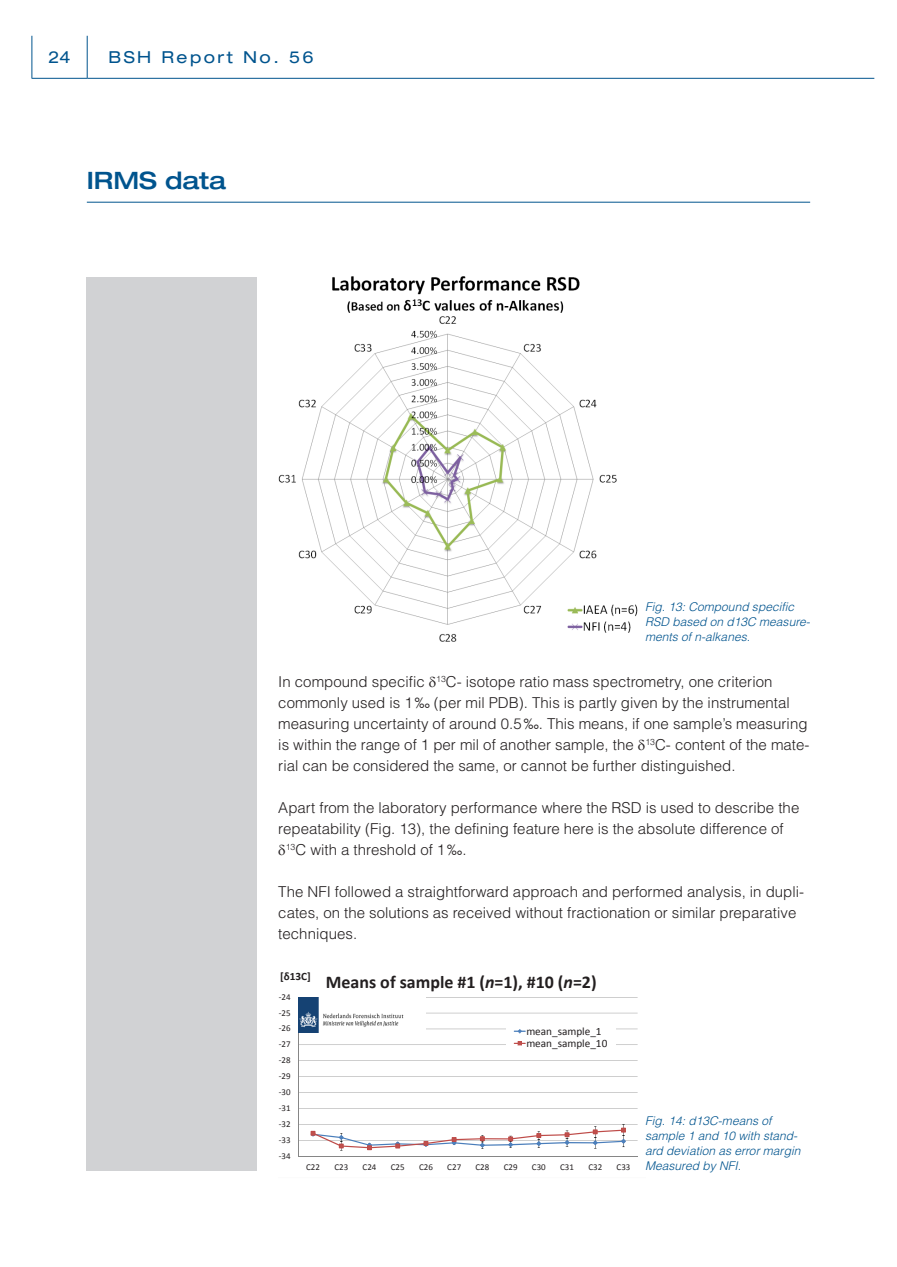
<style>
.page{position:relative;width:897px;height:1267px;background:#fff}
.page>*{position:absolute;margin:0;border:0;box-sizing:border-box;transform-origin:0 0}
.t1{font:500 expanded 24px "Helvetica Neue LT Pro";color:#00548e}
.t2{font:700 18px "Calibri";color:#231f20}
.t3{font:expanded 16.5px "Helvetica Neue LT Pro";letter-spacing:.15em;color:#00548e}
.t4{font:300 15px/21px "Helvetica LT Std";letter-spacing:.005em;color:#231f20}
.t5{font:italic 300 12px/15px "Helvetica LT Std";letter-spacing:.005em;color:#00548e}
.t6{font:11.25px/12.1px "Calibri";color:#231f20}
.t7{font:9px "Calibri";letter-spacing:.005em;color:#231f20}
.s1{font-style:italic}
</style>
<div class="page">
<hr style="left:31px;top:36px;width:1px;height:42px;background:#00548e">
<hr style="left:87px;top:36px;width:1px;height:42px;background:#00548e">
<hr style="left:31px;top:78px;width:56px;height:1px;background:#00548e">
<hr style="left:87px;top:78px;width:787px;height:1px;background:#00548e">
<div style="left:87px;top:277px;width:170px;height:893px;background:#d1d2d4"></div>
<hr style="left:87px;top:202px;width:723px;height:1px;background:#00548e">
<img style="left:278px;top:277px;width:360px;height:364px">
<hr style="left:299px;top:1139px;width:338px;height:1px;background:#868686">
<hr style="left:299px;top:1123px;width:338px;height:1px;background:#868686">
<hr style="left:299px;top:1108px;width:338px;height:1px;background:#868686">
<hr style="left:299px;top:1092px;width:338px;height:1px;background:#868686">
<hr style="left:299px;top:1076px;width:338px;height:1px;background:#868686">
<hr style="left:299px;top:1060px;width:338px;height:1px;background:#868686">
<hr style="left:299px;top:1044px;width:338px;height:1px;background:#868686">
<hr style="left:299px;top:1028px;width:338px;height:1px;background:#868686">
<hr style="left:299px;top:1012px;width:338px;height:1px;background:#868686">
<hr style="left:299px;top:996px;width:338px;height:1px;background:#868686">
<hr style="left:299px;top:997px;width:1px;height:159px;background:#868686">
<hr style="left:299px;top:1155px;width:338px;height:1px;background:#868686">
<svg style="left:310px;top:1124px;width:316px;height:26px"></svg>
<div style="left:506px;top:1025px;width:109px;height:24px;background:#fff"></div>
<svg style="left:513px;top:1029px;width:12px;height:4px"></svg>
<svg style="left:513px;top:1041px;width:12px;height:4px"></svg>
<img style="left:299px;top:996px;width:127px;height:36px">
<p class="t3" style="left:48px;top:46px;width:24px">24</p>
<p class="t3" style="left:108px;top:46px;width:207px">BSH Report No. 56</p>
<h1 class="t1" style="left:87px;top:165px;width:141px">IRMS data</h1>
<p class="t5" style="left:645px;top:599px;width:166px">Fig. 13: Compound specific<br>RSD based on d13C measure&shy;ments of n-alkanes.</p>
<p class="t4" style="left:278px;top:671px;width:532px">In compound specific <sup>13</sup>C- isotope ratio mass spectrometry, one criterion commonly used is 1‰ (per mil PDB). This is partly given by the instrumental measuring uncertainty of around 0.5‰. This means, if one sample’s measuring is within the range of 1 per mil of another sample, the <sup>13</sup>C- content of the mate&shy;rial can be considered the same, or cannot be further distinguished.</p>
<p class="t4" style="left:278px;top:797px;width:522px">Apart from the laboratory performance where the RSD is used to describe the</p>
<p class="t4" style="left:278px;top:818px;width:507px">repeatability (Fig. 13), the defining feature here is the absolute difference of</p>
<p class="t4" style="left:286px;top:839px;width:182px"><sup>13</sup>C with a threshold of 1‰.</p>
<p class="t4" style="left:278px;top:881px;width:527px">The NFI followed a straightforward approach and performed analysis, in dupli&shy;cates, on the solutions as received without fractionation or similar preparative techniques.</p>
<p class="t2" style="left:280px;top:970px;width:318px"><sup>[δ13C]</sup> Means of sample #1 (<span class="s1">n</span>=1), #10 (<span class="s1">n</span>=2)</p>
<p class="t6" style="left:526px;top:1024px;width:83px">mean_sample_1 mean_sample_10</p>
<p class="t7" style="left:279px;top:990px;width:13px">‐24</p>
<p class="t7" style="left:279px;top:1006px;width:13px">‐25</p>
<p class="t7" style="left:279px;top:1022px;width:13px">‐26</p>
<p class="t7" style="left:279px;top:1038px;width:13px">‐27</p>
<p class="t7" style="left:279px;top:1054px;width:13px">‐28</p>
<p class="t7" style="left:279px;top:1070px;width:13px">‐29</p>
<p class="t7" style="left:279px;top:1086px;width:13px">‐30</p>
<p class="t7" style="left:279px;top:1102px;width:13px">‐31</p>
<p class="t7" style="left:279px;top:1118px;width:13px">‐32</p>
<p class="t7" style="left:279px;top:1134px;width:13px">‐33</p>
<p class="t7" style="left:279px;top:1149px;width:13px">‐34</p>
<p class="t7" style="left:306px;top:1161px;width:15px">C22</p>
<p class="t7" style="left:334px;top:1161px;width:15px">C23</p>
<p class="t7" style="left:362px;top:1161px;width:15px">C24</p>
<p class="t7" style="left:391px;top:1161px;width:15px">C25</p>
<p class="t7" style="left:419px;top:1161px;width:15px">C26</p>
<p class="t7" style="left:447px;top:1161px;width:15px">C27</p>
<p class="t7" style="left:475px;top:1161px;width:15px">C28</p>
<p class="t7" style="left:503px;top:1161px;width:15px">C29</p>
<p class="t7" style="left:532px;top:1161px;width:15px">C30</p>
<p class="t7" style="left:560px;top:1161px;width:15px">C31</p>
<p class="t7" style="left:588px;top:1161px;width:15px">C32</p>
<p class="t7" style="left:616px;top:1161px;width:15px">C33</p>
<p class="t5" style="left:645px;top:1113px;width:157px">Fig. 14: d13C-means of sample 1 and 10 with stand&shy;ard deviation as error margin<br>Measured by NFI.</p>
</div>
